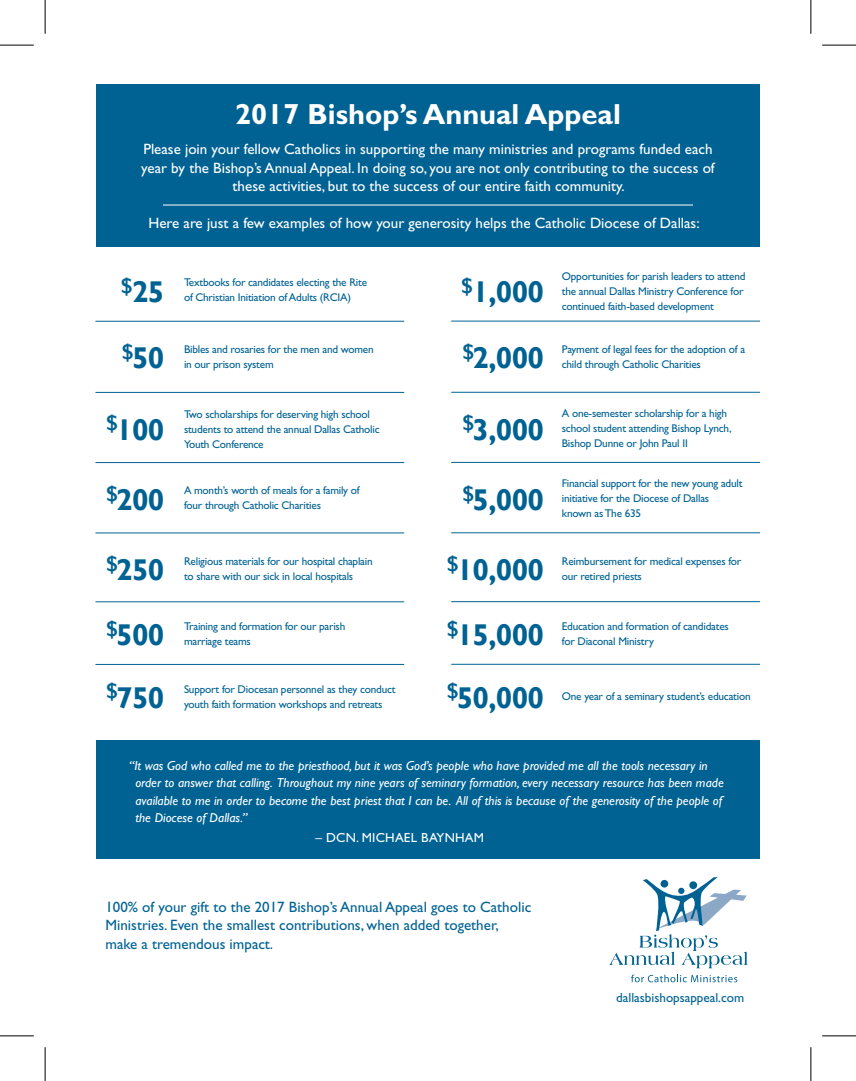
<style>
.page{position:relative;width:856px;height:1081px;background:#fff}
.page>*{position:absolute;margin:0;border:0;box-sizing:border-box;transform-origin:0 0}
.t1{font:700 30px/65.1px "Gill Sans";letter-spacing:-.025em;color:#006293}
.t2{font:700 29.12px "Gill Sans";color:#fff}
.t3{font:15px/18.8px "Gill Sans";color:#fff;text-align:center}
.t4{font:15px/18.8px "Gill Sans";color:#006293}
.t5{font:italic 13.12px/17.5px "Gill Sans";color:#fff}
.t6{font:13.12px "Gill Sans";color:#006293}
.t7{font:13.12px "Gill Sans";letter-spacing:.015em;color:#fff}
.t8{font:11.25px/15px "Gill Sans";letter-spacing:-.02em;color:#006293}
</style>
<div class="page">
<hr style="left:95px;top:321px;width:309px;height:1px;background:#006293">
<hr style="left:95px;top:392px;width:309px;height:1px;background:#006293">
<hr style="left:95px;top:462px;width:309px;height:1px;background:#006293">
<hr style="left:95px;top:532px;width:309px;height:1px;background:#006293">
<hr style="left:95px;top:601px;width:309px;height:1px;background:#006293">
<hr style="left:95px;top:664px;width:309px;height:1px;background:#006293">
<hr style="left:451px;top:321px;width:308px;height:1px;background:#006293">
<hr style="left:451px;top:392px;width:308px;height:1px;background:#006293">
<hr style="left:451px;top:462px;width:308px;height:1px;background:#006293">
<hr style="left:451px;top:532px;width:308px;height:1px;background:#006293">
<hr style="left:451px;top:601px;width:308px;height:1px;background:#006293">
<hr style="left:451px;top:663px;width:308px;height:1px;background:#006293">
<svg style="left:609px;top:877px;width:138px;height:91px"></svg>
<svg style="left:631px;top:974px;width:106px;height:8px"></svg>
<div style="left:96px;top:84px;width:663px;height:163px;background:#006293"></div>
<hr style="left:163px;top:205px;width:529px;height:1px;background:#fff">
<div style="left:96px;top:740px;width:663px;height:118px;background:#006293"></div>
<hr style="left:0;top:45px;width:34px;height:1px;background:#000">
<hr style="left:821px;top:45px;width:34px;height:1px;background:#000">
<hr style="left:0;top:1035px;width:34px;height:1px;background:#000">
<hr style="left:821px;top:1035px;width:34px;height:1px;background:#000">
<hr style="left:45px;top:0;width:1px;height:34px;background:#000">
<hr style="left:45px;top:1046px;width:1px;height:34px;background:#000">
<hr style="left:810px;top:0;width:1px;height:34px;background:#000">
<hr style="left:810px;top:1046px;width:1px;height:34px;background:#000">
<h2 class="t2" style="left:235px;top:96px;width:387px">2017 Bishop’s Annual Appeal</h2>
<p class="t3" style="left:141px;top:139px;width:574px">Please join your fellow Catholics in supporting the many ministries and programs funded each year by the Bishop’s Annual Appeal. In doing so, you are not only contributing to the success of these activities, but to the success of our entire faith community.</p>
<h3 class="t3" style="left:148px;top:213px;width:552px">Here are just a few examples of how your generosity helps the Catholic Diocese of Dallas:</h3>
<h1 class="t1" style="left:121px;top:260px;width:45px"><sup>$</sup>25</h1>
<h1 class="t1" style="left:122px;top:326px;width:44px"><sup>$</sup>50</h1>
<h1 class="t1" style="left:106px;top:398px;width:60px"><sup>$</sup>100</h1>
<h1 class="t1" style="left:106px;top:468px;width:60px"><sup>$</sup>200</h1>
<h1 class="t1" style="left:106px;top:538px;width:60px"><sup>$</sup>250 <sup>$</sup>500</h1>
<h1 class="t1" style="left:106px;top:665px;width:60px"><sup>$</sup>750</h1>
<p class="t8" style="left:184px;top:275px;width:184px">Textbooks for candidates electing the Rite of Christian Initiation of Adults (RCIA)</p>
<p class="t8" style="left:184px;top:342px;width:191px">Bibles and rosaries for the men and women in our prison system</p>
<p class="t8" style="left:184px;top:407px;width:197px">Two scholarships for deserving high school students to attend the annual Dallas Catholic<br>Youth Conference</p>
<p class="t8" style="left:184px;top:482px;width:177px">A month’s worth of meals for a family of four through Catholic Charities</p>
<p class="t8" style="left:184px;top:553px;width:190px">Religious materials for our hospital chaplain to share with our sick in local hospitals</p>
<p class="t8" style="left:184px;top:619px;width:163px">Training and formation for our parish marriage teams</p>
<p class="t8" style="left:184px;top:681px;width:213px">Support for Diocesan personnel as they conduct youth faith formation workshops and retreats</p>
<h1 class="t1" style="left:461px;top:260px;width:84px"><sup>$</sup>1,000</h1>
<h1 class="t1" style="left:462px;top:326px;width:83px"><sup>$</sup>2,000</h1>
<h1 class="t1" style="left:462px;top:398px;width:83px"><sup>$</sup>3,000</h1>
<h1 class="t1" style="left:462px;top:468px;width:83px"><sup>$</sup>5,000</h1>
<h1 class="t1" style="left:446px;top:538px;width:99px"><sup>$</sup>10,000 <sup>$</sup>15,000</h1>
<h1 class="t1" style="left:446px;top:665px;width:99px"><sup>$</sup>50,000</h1>
<p class="t8" style="left:561px;top:269px;width:185px">Opportunities for parish leaders to attend the annual Dallas Ministry Conference for continued faith-based development</p>
<p class="t8" style="left:561px;top:341px;width:185px">Payment of legal fees for the adoption of a child through Catholic Charities</p>
<p class="t8" style="left:561px;top:405px;width:171px">A one-semester scholarship for a high school student attending Bishop Lynch,<br>Bishop Dunne or John Paul II</p>
<p class="t8" style="left:561px;top:475px;width:182px">Financial support for the new young adult initiative for the Diocese of Dallas<br>known as The 635</p>
<p class="t8" style="left:561px;top:553px;width:181px">Reimbursement for medical expenses for our retired priests</p>
<p class="t8" style="left:561px;top:618px;width:168px">Education and formation of candidates for Diaconal Ministry</p>
<p class="t8" style="left:561px;top:688px;width:190px">One year of a seminary student’s education</p>
<p class="t5" style="left:135px;top:756px;width:589px;text-indent:-6px">“It was God who called me to the priesthood, but it was God’s people who have provided me all the tools necessary in order to answer that calling. Throughout my nine years of seminary formation, every necessary resource has been made available to me in order to become the best priest that I can be. All of this is because of the generosity of the people of the Diocese of Dallas.”</p>
<p class="t7" style="left:315px;top:830px;width:170px">– DCN. MICHAEL BAYNHAM</p>
<h3 class="t4" style="left:105px;top:897px;width:427px">100% of your gift to the 2017 Bishop’s Annual Appeal goes to Catholic<br>Ministries. Even the smallest contributions, when added together, make a tremendous impact.</h3>
<p class="t6" style="left:616px;top:990px;width:130px">dallasbishopsappeal.com</p>
</div>
